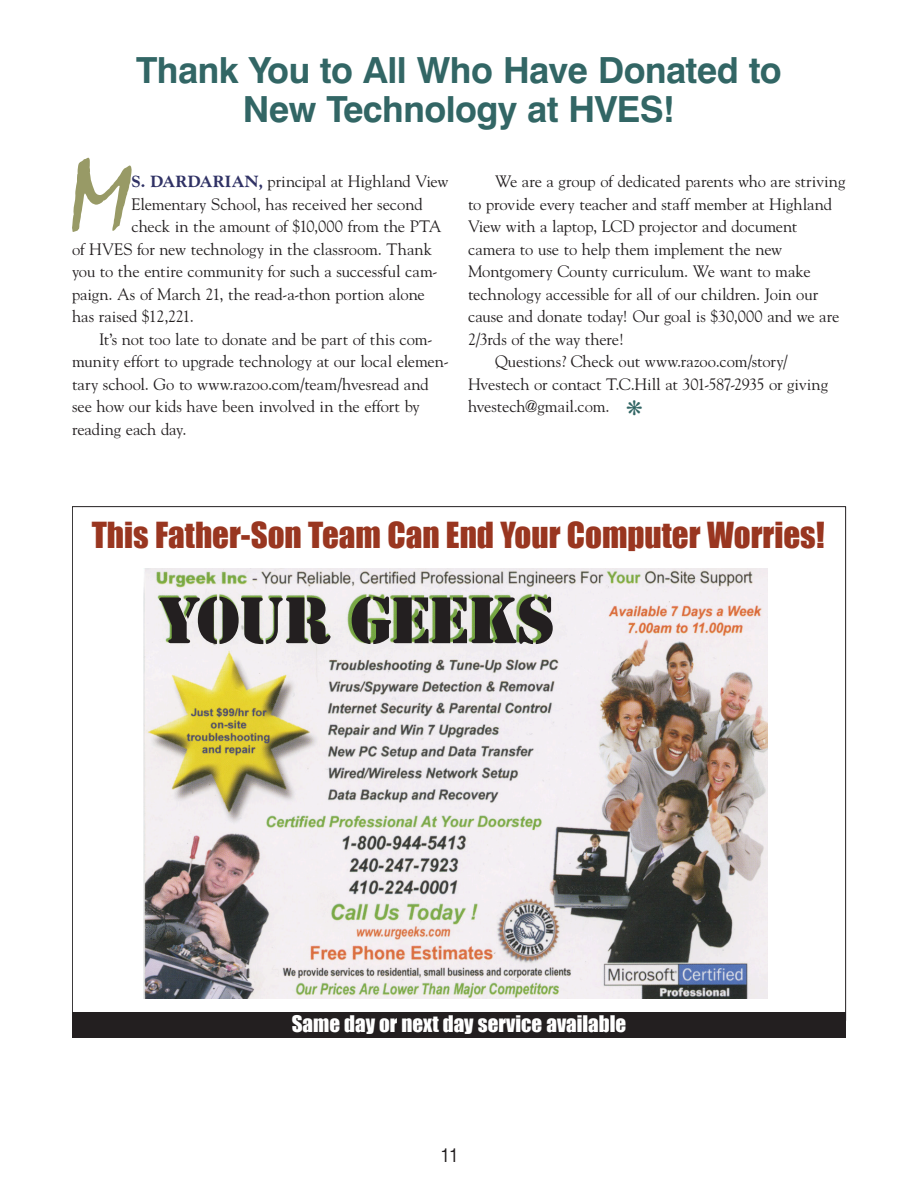
<style>
.page{position:relative;width:918px;height:1188px;background:#fff}
.page>*{position:absolute;margin:0;border:0;box-sizing:border-box;transform-origin:0 0}
.Body__no_indent{font:100.05px "Mistral";color:#989a66}
.t1{font:61.05px "Stencil Std";letter-spacing:-.03em;color:#231f20}
.Heads__level_1{font:700 36px/39px "Swiss 721 BT";letter-spacing:-.015em;color:#326665;text-align:center}
.t2{font:33px "Impact";color:#993620}
.t3{font:21px "Impact";color:#fff}
.t4{font:condensed 18px "Swiss 721 BT";color:#231f20}
.Body{font:16.5px/22.5px "Goudy";letter-spacing:-.01em;color:#231f20}
.Body__no_indent-2{font:16.5px "Goudy";letter-spacing:-.005em;color:#231f20}
.s1{font-weight:800;color:#303265}
</style>
<div class="page">
<img style="left:144px;top:569px;width:624px;height:430px">
<div style="left:72px;top:1012px;width:774px;height:25px;background:#231f20"></div>
<p class="Heads__level_1" style="left:136px;top:50px;width:647px">Thank You to All Who Have Donated to<br>New Technology at HVES!</p>
<p class="Body__no_indent" style="left:70px;top:140px;width:63px">M</p>
<p class="Body__no_indent-2" style="left:132px;top:171px;width:319px"><span class="s1">S. DARDARIAN,</span> principal at Highland View</p>
<p class="Body__no_indent-2" style="left:132px;top:194px;width:293px">Elementary School, has received her second</p>
<p class="Body__no_indent-2" style="left:132px;top:216px;width:312px">check in the amount of $10,000 from the PTA</p>
<p class="Body__no_indent-2" style="left:72px;top:239px;width:362px">of HVES for new technology in the classroom. Thank</p>
<p class="Body__no_indent-2" style="left:72px;top:261px;width:367px">you to the entire community for such a successful cam-</p>
<p class="Body__no_indent-2" style="left:72px;top:284px;width:354px">paign. As of March 21, the read-a-thon portion alone</p>
<p class="Body__no_indent-2" style="left:72px;top:306px;width:123px">has raised $12,221.</p>
<p class="Body" style="left:72px;top:327px;width:378px;text-indent:27px">It’s not too late to donate and be part of this com&shy;munity effort to upgrade technology at our local elemen&shy;tary school. Go to www.razoo.com/team/hvesread and see how our kids have been involved in the effort by reading each day.</p>
<p class="Body" style="left:468px;top:170px;width:379px;text-indent:27px">We are a group of dedicated parents who are striving to provide every teacher and staff member at Highland View with a laptop, LCD projector and document camera to use to help them implement the new Montgomery County curriculum. We want to make technology accessible for all of our children. Join our cause and donate today! Our goal is $30,000 and we are 2/3rds of the way there!</p>
<p class="Body" style="left:468px;top:350px;width:362px;text-indent:27px">Questions? Check out www.razoo.com/story/<br>Hvestech or contact T.C.Hill at 301-587-2935 or giving hvestech@gmail.com.</p>
<p class="t2" style="left:92px;top:509px;width:734px">This Father-Son Team Can End Your Computer Worries!</p>
<p class="t1" style="left:159px;top:581px;width:398px">YOUR GEEKS</p>
<p class="t3" style="left:292px;top:1007px;width:336px">Same day or next day service available</p>
<p class="t4" style="left:441px;top:1145px;width:19px">11</p>
</div>
